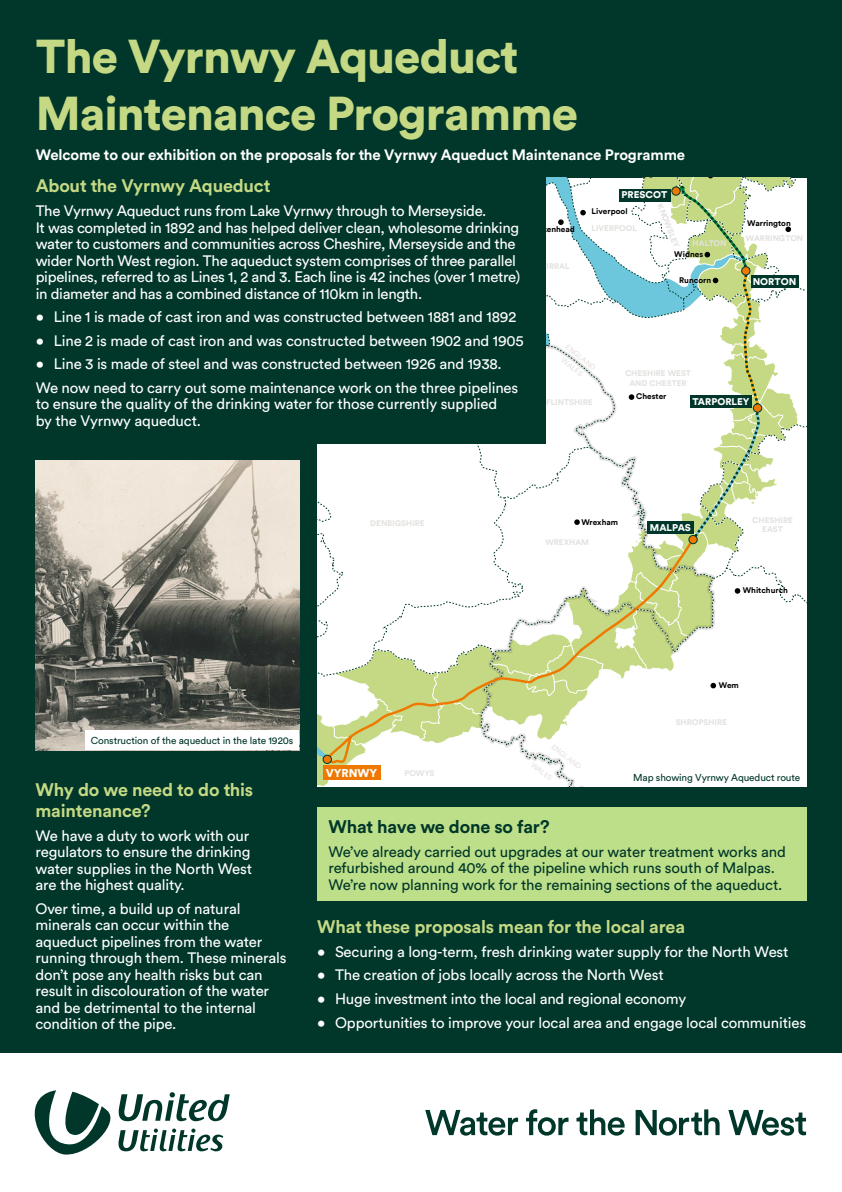
<style>
.page{position:relative;width:842px;height:1192px;background:#fff}
.page>*{position:absolute;margin:0;border:0;box-sizing:border-box;transform-origin:0 0}
.t1{font:900 47px/56.4px "Circular Std";letter-spacing:-.02em;color:#c5d984}
.t2{font:700 18px/21.6px "Circular Std";letter-spacing:-.01em;color:#c5d984}
.t3{font:700 18px "Circular Std";letter-spacing:-.01em;color:#00372a}
.t4{font:15px/16.5px "Circular Std";letter-spacing:-.01em;color:#fff}
.t5{font:15px/16.5px "Circular Std";letter-spacing:-.01em;color:#00372a}
.t6{font:700 15px "Circular Std";letter-spacing:-.01em;color:#fff}
.t7{font:900 11.4px "Circular TT";color:#fff}
.t8{font:10px "Circular Std";letter-spacing:-.01em;color:#00372a}
.t9{font:900 9.8px "Circular TT";color:#fff}
.t10{font:700 8.2px "Circular TT";color:#e3e1df}
.t11{font:700 8.15px/9.8px "Circular TT";color:#e3e1df;text-align:center}
.t12{font:700 8.15px "Circular TT";color:#000}
.t13{font:7.35px/12.8px "Circular TT";color:#e3e1df;text-align:center}
</style>
<div class="page">
<div style="left:0;top:0;width:842px;height:1053px;background:#00372a"></div>
<svg style="left:425px;top:1109px;width:381px;height:27px"></svg>
<svg style="left:35px;top:1090px;width:195px;height:64px"></svg>
<svg style="left:317px;top:178px;width:489px;height:609px;background:#eef4eb"></svg>
<svg style="left:325px;top:536px;width:372px;height:231px;background:#eaeed2"></svg>
<div style="left:672px;top:187px;width:8px;height:8px;background:#ef7900;border-radius:50%"></div>
<div style="left:671px;top:187px;width:9px;height:9px;border:1px solid #00372a;border-radius:50%"></div>
<div style="left:323px;top:755px;width:8px;height:8px;background:#ef7900;border-radius:50%"></div>
<div style="left:323px;top:755px;width:9px;height:9px;border:1px solid #00372a;border-radius:50%"></div>
<div style="left:648px;top:521px;width:46px;height:13px;background:#00372a"></div>
<div style="left:753px;top:404px;width:9px;height:8px;background:#ef7900;border-radius:50%"></div>
<div style="left:753px;top:403px;width:9px;height:10px;border:1px solid #00372a;border-radius:50%"></div>
<div style="left:690px;top:395px;width:62px;height:13px;background:#00372a"></div>
<div style="left:742px;top:267px;width:8px;height:8px;background:#ef7900;border-radius:50%"></div>
<div style="left:741px;top:266px;width:9px;height:9px;border:1px solid #00372a;border-radius:50%"></div>
<div style="left:751px;top:275px;width:47px;height:13px;background:#00372a"></div>
<div style="left:323px;top:766px;width:58px;height:14px;background:#ef7900"></div>
<div style="left:689px;top:535px;width:8px;height:9px;background:#ef7900;border-radius:50%"></div>
<div style="left:688px;top:535px;width:10px;height:9px;border:1px solid #00372a;border-radius:50%"></div>
<div style="left:238px;top:172px;width:308px;height:272px;background:#00372a"></div>
<div style="left:627px;top:767px;width:179px;height:20px;background:#fff"></div>
<div style="left:317px;top:807px;width:489px;height:94px;background:#bedf89"></div>
<img style="left:36px;top:460px;width:263px;height:290px">
<div style="left:85px;top:731px;width:214px;height:19px;background:#fff"></div>
<h1 class="t1" style="left:36px;top:28px;width:544px">The Vyrnwy Aqueduct<br>Maintenance Programme</h1>
<p class="t6" style="left:36px;top:145px;width:651px">Welcome to our exhibition on the proposals for the Vyrnwy Aqueduct Maintenance Programme</p>
<p class="t2" style="left:36px;top:175px;width:236px">About the Vyrnwy Aqueduct</p>
<p class="t4" style="left:36px;top:202px;width:486px">The Vyrnwy Aqueduct runs from Lake Vyrnwy through to Merseyside.<br>It was completed in 1892 and has helped deliver clean, wholesome drinking water to customers and communities across Cheshire, Merseyside and the wider North West region. The aqueduct system comprises of three parallel pipelines, referred to as Lines 1, 2 and 3. Each line is 42 inches (over 1 metre) in diameter and has a combined distance of 110km in length.</p>
<p class="t4" style="left:36px;top:308px;width:482px">• Line 1 is made of cast iron and was constructed between 1881 and 1892</p>
<p class="t4" style="left:36px;top:332px;width:489px">• Line 2 is made of cast iron and was constructed between 1902 and 1905</p>
<p class="t4" style="left:36px;top:352px;width:484px;line-height:23.6px">• Line 3 is made of steel and was constructed between 1926 and 1938.<br>We now need to carry out some maintenance work on the three pipelines</p>
<p class="t4" style="left:36px;top:396px;width:463px">to ensure the quality of the drinking water for those currently supplied by the Vyrnwy aqueduct.</p>
<p class="t9" style="left:621px;top:188px;width:47px">PRESCOT</p>
<p class="t10" style="left:665px;top:202px;width:48px;rotate:68deg">KNOWSLEY</p>
<p class="t12" style="left:592px;top:206px;width:37px">Liverpool</p>
<p class="t12" style="left:747px;top:218px;width:45px">Warrington</p>
<p class="t11" style="left:591px;top:223px;width:47px">LIVERPOOL</p>
<p class="t12" style="left:532px;top:224px;width:45px">Birkenhead</p>
<p class="t11" style="left:746px;top:233px;width:59px">WARRINGTON</p>
<p class="t11" style="left:693px;top:238px;width:35px">HALTON</p>
<p class="t12" style="left:674px;top:248px;width:30px">Widnes</p>
<p class="t11" style="left:538px;top:261px;width:33px">WIRRAL</p>
<p class="t12" style="left:679px;top:275px;width:34px">Runcorn</p>
<p class="t9" style="left:753px;top:275px;width:45px">NORTON</p>
<p class="t13" style="left:571px;top:341px;width:37px;rotate:38deg">ENGLAND<br>WALES</p>
<p class="t11" style="left:625px;top:368px;width:68px">CHESHIRE WEST<br>AND CHESTER</p>
<p class="t12" style="left:636px;top:391px;width:32px">Chester</p>
<p class="t9" style="left:692px;top:395px;width:59px">TARPORLEY</p>
<p class="t11" style="left:546px;top:397px;width:48px">FLINTSHIRE</p>
<p class="t11" style="left:370px;top:518px;width:56px">DENBIGSHIRE</p>
<p class="t12" style="left:581px;top:517px;width:38px">Wrexham</p>
<p class="t11" style="left:545px;top:538px;width:45px">WREXHAM</p>
<p class="t9" style="left:650px;top:521px;width:42px">MALPAS</p>
<p class="t11" style="left:752px;top:515px;width:42px">CHESHIRE<br>EAST</p>
<p class="t12" style="left:743px;top:585px;width:47px">Whitchurch</p>
<p class="t8" style="left:91px;top:735px;width:204px">Construction of the aqueduct in the late 1920s</p>
<p class="t2" style="left:35px;top:778px;width:219px">Why do we need to do this maintenance?</p>
<p class="t4" style="left:35px;top:827px;width:218px">We have a duty to work with our regulators to ensure the drinking water supplies in the North West are the highest quality.</p>
<p class="t4" style="left:35px;top:900px;width:253px">Over time, a build up of natural minerals can occur within the aqueduct pipelines from the water running through them. These minerals don’t pose any health risks but can result in discolouration of the water and be detrimental to the internal condition of the pipe.</p>
<p class="t12" style="left:719px;top:680px;width:21px">Wem</p>
<p class="t7" style="left:326px;top:765px;width:53px">VYRNWY</p>
<p class="t11" style="left:404px;top:768px;width:32px">POWYS</p>
<p class="t13" style="left:556px;top:740px;width:37px;rotate:38deg">ENGLAND</p>
<p class="t13" style="left:536px;top:758px;width:26px;rotate:38deg">WALES</p>
<p class="t11" style="left:676px;top:717px;width:53px">SHROPSHIRE</p>
<p class="t8" style="left:633px;top:772px;width:169px">Map showing Vyrnwy Aqueduct route</p>
<p class="t3" style="left:328px;top:815px;width:223px">What have we done so far?</p>
<p class="t5" style="left:328px;top:843px;width:459px">We’ve already carried out upgrades at our water treatment works and refurbished around 40% of the pipeline which runs south of Malpas.<br>We’re now planning work for the remaining sections of the aqueduct.</p>
<p class="t2" style="left:317px;top:916px;width:370px">What these proposals mean for the local area</p>
<p class="t4" style="left:317px;top:943px;width:473px">• Securing a long-term, fresh drinking water supply for the North West</p>
<p class="t4" style="left:317px;top:967px;width:348px">• The creation of jobs locally across the North West</p>
<p class="t4" style="left:317px;top:990px;width:371px">• Huge investment into the local and regional economy</p>
<p class="t4" style="left:317px;top:1014px;width:491px">• Opportunities to improve your local area and engage local communities</p>
</div>
